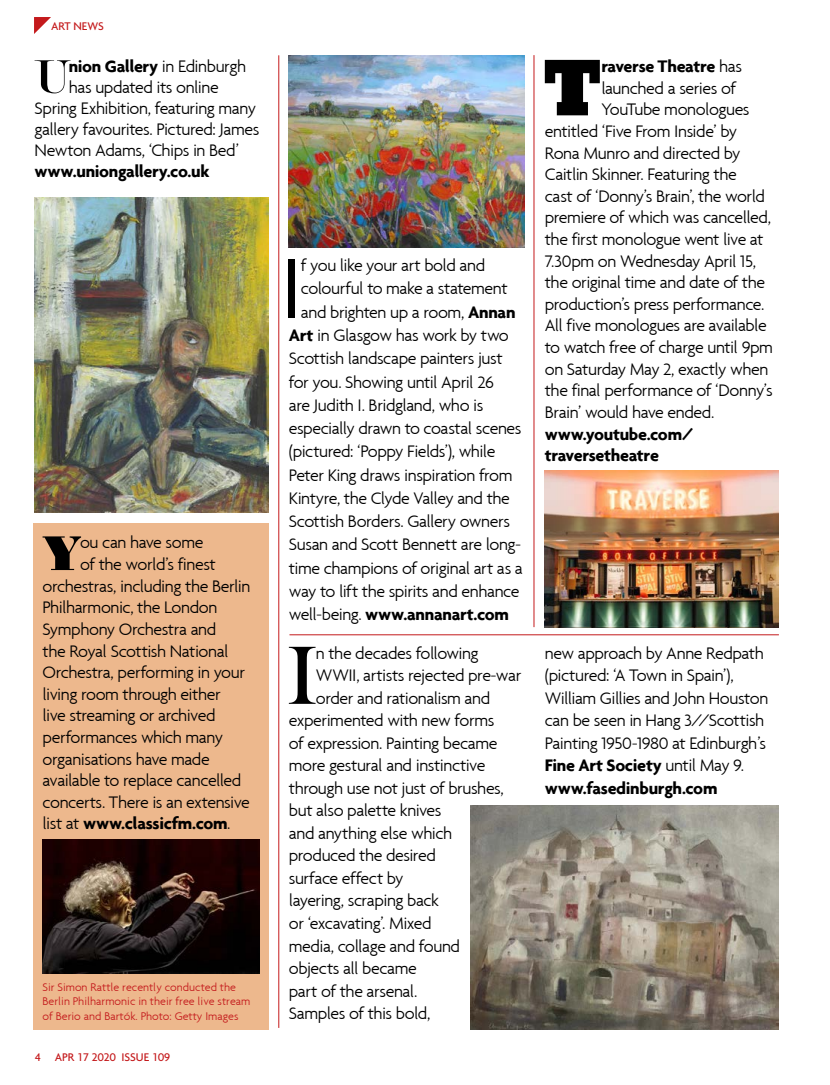
<style>
.page{position:relative;width:830px;height:1085px;background:#fff}
.page>*{position:absolute;margin:0;border:0;box-sizing:border-box;transform-origin:0 0}
.t1{font:300 90.9px "Agenda";color:#000}
.t2{font:85.5px "Bask Old Face";color:#000}
.t3{font:800 81.6px "Rockwell";color:#000}
.t4{font:50.55px "Modern";color:#000}
.t5{font:900 50.4px "Bodoni D";color:#000}
.t6{font:300 18px/22.5px "Agenda";letter-spacing:-.03em;color:#000}
.t7{font:700 18px/21.6px "Agenda";letter-spacing:-.02em;color:#000}
.t8{font:300 12px/14.4px "Agenda";color:#c41a1c}
.t9{font:500 12px "Agenda";color:#c41a1c}
.s1{font-weight:300}
.s2{font-weight:700}
</style>
<div class="page">
<svg style="left:34px;top:17px;width:17px;height:17px"></svg>
<div style="left:33px;top:522px;width:235px;height:507px;background:#edb88d"></div>
<hr style="left:278px;top:55px;width:1px;height:972px;background:#c41a1c">
<hr style="left:289px;top:634px;width:489px;height:1px;background:#c41a1c">
<img style="left:35px;top:198px;width:233px;height:315px">
<img style="left:289px;top:55px;width:235px;height:193px">
<img style="left:544px;top:471px;width:234px;height:156px">
<img style="left:470px;top:805px;width:308px;height:224px">
<img style="left:43px;top:839px;width:216px;height:134px">
<hr style="left:533px;top:55px;width:1px;height:572px;background:#c41a1c">
<p class="t9" style="left:51px;top:19px;width:54px">ART NEWS</p>
<h3 class="t4" style="left:34px;top:52px;width:37px">U</h3>
<p class="t7" style="left:69px;top:55px;width:179px">nion Gallery <span class="s1">in Edinburgh</span></p>
<p class="t6" style="left:69px;top:76px;width:151px">has updated its online</p>
<p class="t6" style="left:35px;top:97px;width:223px">Spring Exhibition, featuring many</p>
<p class="t6" style="left:35px;top:118px;width:226px">gallery favourites. Pictured: James</p>
<p class="t6" style="left:35px;top:139px;width:206px">Newton Adams, ‘Chips in Bed’</p>
<p class="t7" style="left:35px;top:160px;width:176px">www.uniongallery.co.uk</p>
<h3 class="t5" style="left:43px;top:523px;width:40px">Y</h3>
<p class="t6" style="left:80px;top:531px;width:125px">ou can have some</p>
<p class="t6" style="left:80px;top:552px;width:137px">of the world’s finest</p>
<p class="t6" style="left:43px;top:574px;width:209px">orchestras, including the Berlin</p>
<p class="t6" style="left:43px;top:596px;width:176px">Philharmonic, the London</p>
<p class="t6" style="left:43px;top:617px;width:175px">Symphony Orchestra and</p>
<p class="t6" style="left:43px;top:639px;width:187px">the Royal Scottish National</p>
<p class="t6" style="left:43px;top:660px;width:204px">Orchestra, performing in your</p>
<p class="t6" style="left:43px;top:682px;width:180px">living room through either</p>
<p class="t6" style="left:43px;top:704px;width:174px">live streaming or archived</p>
<p class="t6" style="left:43px;top:725px;width:182px">performances which many</p>
<p class="t6" style="left:43px;top:747px;width:169px">organisations have made</p>
<p class="t6" style="left:43px;top:768px;width:200px">available to replace cancelled</p>
<p class="t6" style="left:43px;top:790px;width:209px">concerts. There is an extensive</p>
<p class="t7" style="left:43px;top:812px;width:189px"><span class="s1">list at</span> www.classicfm.com<span class="s1">.</span></p>
<p class="t8" style="left:43px;top:979px;width:209px">Sir Simon Rattle recently conducted the<br>Berlin Philharmonic in their free live stream of Berio and Bartók. Photo: Getty Images</p>
<p class="t9" style="left:35px;top:1049px;width:137px">4 APR 17 2020 ISSUE 109</p>
<h1 class="t1" style="left:281px;top:235px;width:23px">I</h1>
<p class="t6" style="left:301px;top:254px;width:186px">f you like your art bold and</p>
<p class="t6" style="left:301px;top:277px;width:208px">colourful to make a statement</p>
<p class="t6" style="left:301px;top:300px;width:216px">and brighten up a room, <span class="s2">Annan</span></p>
<p class="t6" style="left:289px;top:323px;width:221px"><span class="s2">Art</span> in Glasgow has work by two</p>
<p class="t6" style="left:289px;top:347px;width:215px">Scottish landscape painters just</p>
<p class="t6" style="left:289px;top:370px;width:206px">for you. Showing until April 26</p>
<p class="t6" style="left:289px;top:393px;width:196px">are Judith I. Bridgland, who is</p>
<p class="t6" style="left:289px;top:416px;width:234px">especially drawn to coastal scenes</p>
<p class="t6" style="left:289px;top:440px;width:208px">(pictured: ‘Poppy Fields’), while</p>
<p class="t6" style="left:289px;top:463px;width:225px">Peter King draws inspiration from</p>
<p class="t6" style="left:289px;top:486px;width:222px">Kintyre, the Clyde Valley and the</p>
<p class="t6" style="left:289px;top:509px;width:223px">Scottish Borders. Gallery owners</p>
<p class="t6" style="left:289px;top:533px;width:234px">Susan and Scott Bennett are long-</p>
<p class="t6" style="left:289px;top:556px;width:235px">time champions of original art as a</p>
<p class="t6" style="left:289px;top:579px;width:232px">way to lift the spirits and enhance</p>
<p class="t7" style="left:289px;top:603px;width:221px"><span class="s1">well-being.</span> www.annanart.com</p>
<h2 class="t2" style="left:287px;top:628px;width:32px">I</h2>
<p class="t6" style="left:316px;top:641px;width:164px">n the decades following</p>
<p class="t6" style="left:316px;top:664px;width:207px">WWII, artists rejected pre-war</p>
<p class="t6" style="left:316px;top:686px;width:176px">order and rationalism and</p>
<p class="t6" style="left:289px;top:709px;width:207px">experimented with new forms</p>
<p class="t6" style="left:289px;top:731px;width:210px">of expression. Painting became</p>
<p class="t6" style="left:289px;top:754px;width:198px">more gestural and instinctive</p>
<p class="t6" style="left:289px;top:776px;width:216px">through use not just of brushes,</p>
<p class="t6" style="left:289px;top:799px;width:154px">but also palette knives</p>
<p class="t6" style="left:289px;top:821px;width:165px">and anything else which</p>
<p class="t6" style="left:289px;top:844px;width:148px">produced the desired</p>
<p class="t6" style="left:289px;top:866px;width:116px">surface effect by</p>
<p class="t6" style="left:289px;top:889px;width:151px">layering, scraping back</p>
<p class="t6" style="left:289px;top:911px;width:144px">or ‘excavating’. Mixed</p>
<p class="t6" style="left:289px;top:934px;width:173px">media, collage and found</p>
<p class="t6" style="left:289px;top:956px;width:129px">objects all became</p>
<p class="t6" style="left:289px;top:979px;width:130px">part of the arsenal.</p>
<p class="t6" style="left:289px;top:1001px;width:143px">Samples of this bold,</p>
<h3 class="t3" style="left:541px;top:41px;width:63px">T</h3>
<p class="t7" style="left:601px;top:55px;width:142px">raverse Theatre <span class="s1">has</span></p>
<p class="t6" style="left:601px;top:76px;width:136px">launched a series of</p>
<p class="t6" style="left:601px;top:98px;width:150px">YouTube monologues</p>
<p class="t6" style="left:544px;top:120px;width:194px">entitled ‘Five From Inside’ by</p>
<p class="t6" style="left:544px;top:141px;width:197px">Rona Munro and directed by</p>
<p class="t6" style="left:544px;top:163px;width:193px">Caitlin Skinner. Featuring the</p>
<p class="t6" style="left:544px;top:184px;width:222px">cast of ‘Donny’s Brain’, the world</p>
<p class="t6" style="left:544px;top:206px;width:228px">premiere of which was cancelled,</p>
<p class="t6" style="left:544px;top:228px;width:220px">the first monologue went live at</p>
<p class="t6" style="left:544px;top:249px;width:213px">7.30pm on Wednesday April 15,</p>
<p class="t6" style="left:544px;top:271px;width:222px">the original time and date of the</p>
<p class="t6" style="left:544px;top:292px;width:221px">production’s press performance.</p>
<p class="t6" style="left:544px;top:314px;width:223px">All five monologues are available</p>
<p class="t6" style="left:544px;top:336px;width:230px">to watch free of charge until 9pm</p>
<p class="t6" style="left:544px;top:357px;width:225px">on Saturday May 2, exactly when</p>
<p class="t6" style="left:544px;top:379px;width:229px">the final performance of ‘Donny’s</p>
<p class="t6" style="left:544px;top:400px;width:171px">Brain’ would have ended.</p>
<p class="t7" style="left:544px;top:422px;width:150px">www.youtube.com/ traversetheatre</p>
<p class="t6" style="left:544px;top:641px;width:225px">new approach by Anne Redpath (pictured: ‘A Town in Spain’),<br>William Gillies and John Houston can be seen in Hang 3//Scottish<br>Painting 1950-1980 at Edinburgh’s<br><span class="s2">Fine Art Society</span> until May 9. <span class="s2">www.fasedinburgh.com</span></p>
</div>
